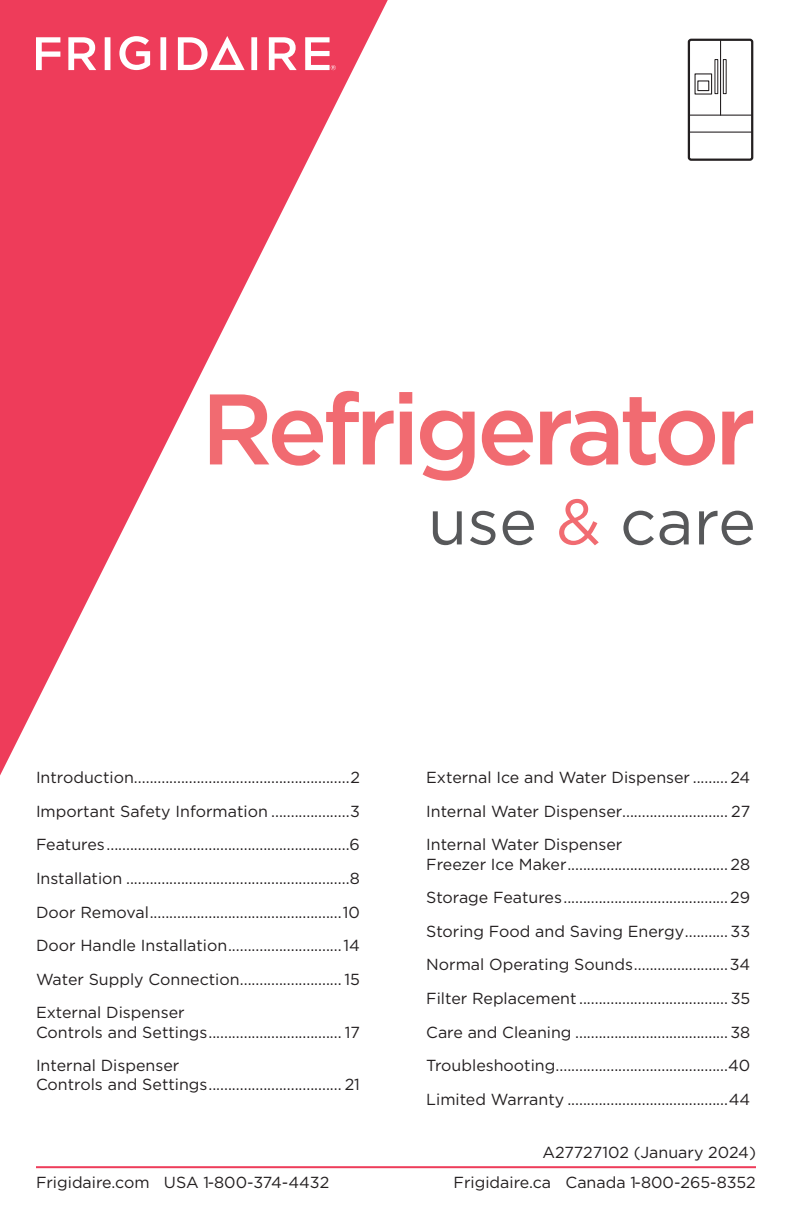
<style>
.page{position:relative;width:792px;height:1224px;background:#fff}
.page>*{position:absolute;margin:0;border:0;box-sizing:border-box;transform-origin:0 0}
.t1{font:500 100px "Gotham";letter-spacing:-.05em;color:#f16b71}
.t2{font:64px "Gotham";color:#57585a}
.ID_Body_Text{font:16px/19.2px "Gotham";color:#231f20}
.s1{color:#f16b71}
</style>
<div class="page">
<svg style="left:0;top:0;width:388px;height:776px"></svg>
<svg style="left:251px;top:37px;width:6px;height:33px"></svg>
<svg style="left:119px;top:36px;width:31px;height:34px"></svg>
<svg style="left:36px;top:37px;width:24px;height:33px"></svg>
<svg style="left:68px;top:37px;width:28px;height:33px"></svg>
<svg style="left:105px;top:37px;width:5px;height:33px"></svg>
<svg style="left:160px;top:37px;width:6px;height:33px"></svg>
<svg style="left:269px;top:37px;width:28px;height:33px"></svg>
<svg style="left:178px;top:36px;width:67px;height:34px"></svg>
<svg style="left:305px;top:37px;width:31px;height:33px"></svg>
<hr style="left:36px;top:1166px;width:720px;height:2px;background:#ee3c5a">
<div style="left:688px;top:39px;width:65px;height:122px;border:2px solid #231f20;border-radius:2px"></div>
<hr style="left:720px;top:40px;width:1px;height:75px;background:#231f20">
<div style="left:695px;top:73px;width:17px;height:22px;border:1px solid #231f20"></div>
<div style="left:697px;top:80px;width:12px;height:11px;border:1px solid #231f20"></div>
<div style="left:723px;top:59px;width:4px;height:35px;border:1px solid #231f20"></div>
<hr style="left:689px;top:115px;width:63px;height:1px;background:#231f20">
<hr style="left:689px;top:132px;width:63px;height:1px;background:#231f20">
<h1 class="t1" style="left:201px;top:364px;width:557px">Refrigerator</h1>
<h2 class="t2" style="left:428px;top:481px;width:330px">use <span class="s1">&amp;</span> care</h2>
<p class="ID_Body_Text" style="left:36px;top:768px;width:325px">Introduction.......................................................2</p>
<p class="ID_Body_Text" style="left:36px;top:801px;width:326px">Important Safety Information ....................3</p>
<p class="ID_Body_Text" style="left:36px;top:835px;width:326px">Features..............................................................6</p>
<p class="ID_Body_Text" style="left:36px;top:868px;width:326px">Installation .........................................................8</p>
<p class="ID_Body_Text" style="left:36px;top:902px;width:326px">Door Removal.................................................10</p>
<p class="ID_Body_Text" style="left:36px;top:936px;width:326px">Door Handle Installation.............................14</p>
<p class="ID_Body_Text" style="left:36px;top:969px;width:326px">Water Supply Connection.......................... 15</p>
<p class="ID_Body_Text" style="left:36px;top:1003px;width:326px">External Dispenser<br>Controls and Settings.................................. 17</p>
<p class="ID_Body_Text" style="left:36px;top:1056px;width:326px">Internal Dispenser<br>Controls and Settings.................................. 21</p>
<p class="ID_Body_Text" style="left:426px;top:768px;width:326px">External Ice and Water Dispenser .........24</p>
<p class="ID_Body_Text" style="left:426px;top:801px;width:326px">Internal Water Dispenser........................... 27</p>
<p class="ID_Body_Text" style="left:426px;top:835px;width:326px">Internal Water Dispenser<br>Freezer Ice Maker......................................... 28</p>
<p class="ID_Body_Text" style="left:426px;top:888px;width:326px">Storage Features..........................................29</p>
<p class="ID_Body_Text" style="left:426px;top:921px;width:326px">Storing Food and Saving Energy........... 33</p>
<p class="ID_Body_Text" style="left:426px;top:955px;width:326px">Normal Operating Sounds........................34</p>
<p class="ID_Body_Text" style="left:426px;top:988px;width:325px">Filter Replacement ...................................... 35</p>
<p class="ID_Body_Text" style="left:426px;top:1022px;width:326px">Care and Cleaning .......................................38</p>
<p class="ID_Body_Text" style="left:426px;top:1056px;width:326px">Troubleshooting............................................40</p>
<p class="ID_Body_Text" style="left:426px;top:1089px;width:326px">Limited Warranty .........................................44</p>
<p class="ID_Body_Text" style="left:542px;top:1143px;width:215px">A27727102 (January 2024)</p>
<p class="ID_Body_Text" style="left:36px;top:1172px;width:295px">Frigidaire.com USA 1-800-374-4432</p>
<p class="ID_Body_Text" style="left:454px;top:1172px;width:304px">Frigidaire.ca Canada 1-800-265-8352</p>
</div>
